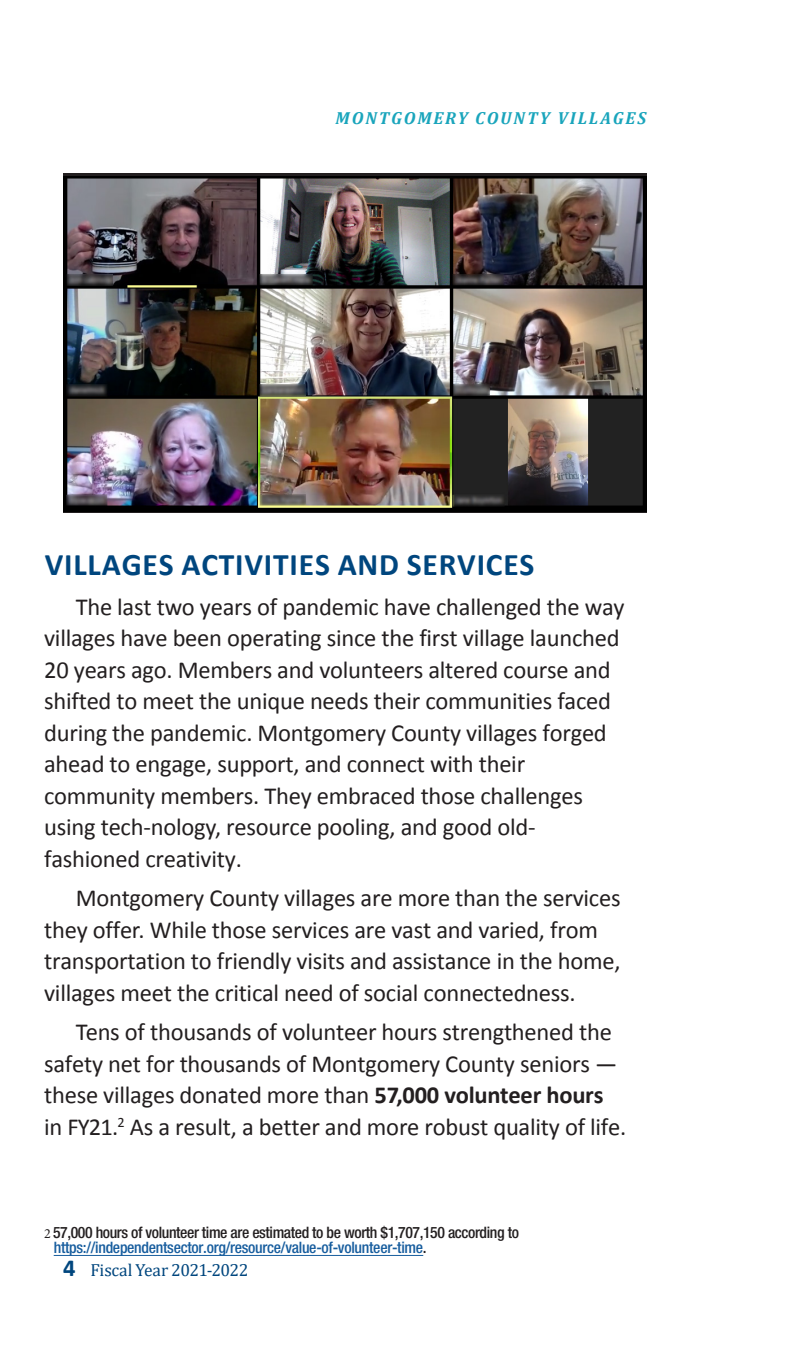
<style>
.page{position:relative;width:788px;height:1355px;background:#fff}
.page>*{position:absolute;margin:0;border:0;box-sizing:border-box;transform-origin:0 0}
.Footnote{font:700 31.5px "Calibri";letter-spacing:.025em;color:#00467e}
.Footnote-2{font:24.5px/31.5px "Calibri";letter-spacing:-.01em;color:#231f20}
.t1{font:italic 700 17.5px "Cambria";letter-spacing:.105em;color:#1aa5bc}
.t2{font:17.5px "Cambria";letter-spacing:-.025em;color:#00467e}
.Footnote-3{font:500 condensed 15.75px/15px "Helvetica Neue LT Pro";letter-spacing:-.025em;color:#231f20}
.s1{font-style:inherit}
.s2{font-weight:700}
.s3{font-family:"Minion Pro";font-weight:400;font-stretch:normal;font-size:14px}
.s4{color:#175d9e}
.s5{font-family:"Calibri";font-weight:700;font-size:24.5px}
</style>
<div class="page">
<img style="left:63px;top:177px;width:583px;height:334px">
<hr style="left:54px;top:1255px;width:369px;height:1px;background:#175d9e">
<p class="t1" style="left:335px;top:106px;width:312px">MONTGOMER<span class="s1">Y C</span>OUNT<span class="s1">Y V</span>ILLAGES</p>
<p class="Footnote" style="left:45px;top:543px;width:491px">VILLAGES ACTIVITIES AND SERVICES</p>
<p class="Footnote-2" style="left:44px;top:591px;width:582px;text-indent:32px">The last two years of pandemic have challenged the way villages have been operating since the first village launched 20 years ago. Members and volunteers altered course and shifted to meet the unique needs their communities faced during the pandemic. Montgomery County villages forged ahead to engage, support, and connect with their community members. They embraced those challenges using tech-nology, resource pooling, and good old&shy;fashioned creativity.</p>
<p class="Footnote-2" style="left:44px;top:882px;width:578px;text-indent:32px">Montgomery County villages are more than the services they offer. While those services are vast and varied, from transportation to friendly visits and assistance in the home, villages meet the critical need of social connectedness.</p>
<p class="Footnote-2" style="left:44px;top:1016px;width:583px;text-indent:32px">Tens of thousands of volunteer hours strengthened the safety net for thousands of Montgomery County seniors — these villages donated more than <span class="s2">57,000 volunteer hours </span>in FY21.<sup>2</sup> As a result, a better and more robust quality of life.</p>
<p class="Footnote-3" style="left:54px;top:1224px;width:466px;text-indent:-10px"><span class="s3">2</span> 57,000 hours of volunteer time are estimated to be worth $1,707,150 according to <span class="s4">https://independentsector.org/resource/value-of-volunteer-time</span>.</p>
<p class="t2" style="left:63px;top:1260px;width:187px"><span class="s5">4</span> Fiscal Year 2021-2022</p>
</div>
